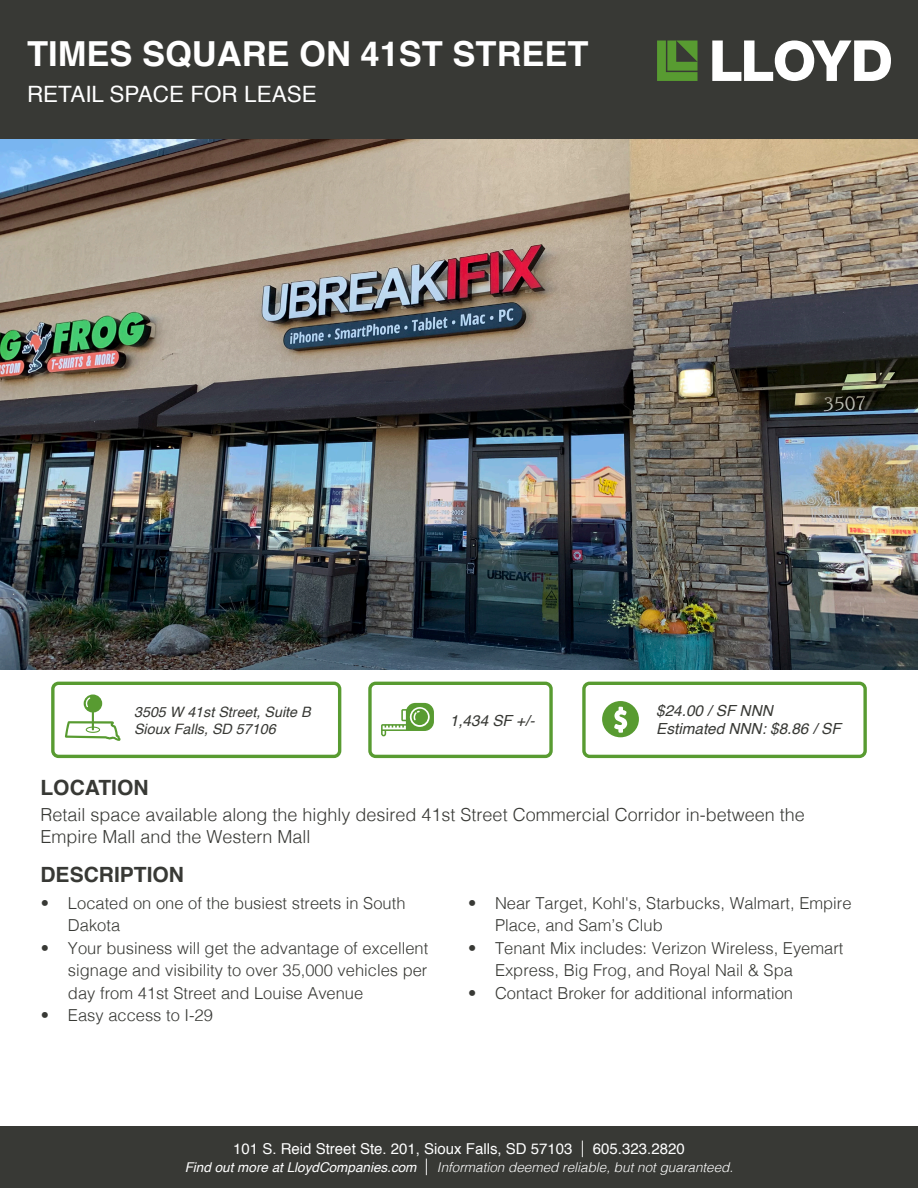
<style>
.page{position:relative;width:918px;height:1188px;background:#fff}
.page>*{position:absolute;margin:0;border:0;box-sizing:border-box;transform-origin:0 0}
.t1{font:700 34.5px "Helvetica";color:#fff}
.t2{font:22.5px "Helvetica";color:#fff}
.t3{font:700 21px "Helvetica";color:#383935}
.t4{font:300 18px/21.6px "Helvetica";color:#383935}
.t5{font:300 16.5px/22.5px "Helvetica";color:#383935}
.t6{font:italic 15.3px/18.3px "Helvetica";color:#383935}
.t7{font:15px "Helvetica";color:#fff}
.t8{font:italic 14.25px "Helvetica";color:#383935}
.t9{font:italic 300 13.5px "Helvetica";color:#fff}
.s1{font-weight:300;font-size:16.5px}
.s2{font-weight:400}
.s3{font-style:normal;font-size:16.5px}
</style>
<div class="page">
<div style="left:0;top:0;width:918px;height:139px;background:#383935"></div>
<svg style="left:657px;top:41px;width:41px;height:40px"></svg>
<svg style="left:712px;top:40px;width:179px;height:41px"></svg>
<img style="left:0;top:139px;width:918px;height:531px">
<div style="left:0;top:1126px;width:918px;height:62px;background:#383935"></div>
<svg style="left:381px;top:703px;width:53px;height:33px"></svg>
<svg style="left:602px;top:701px;width:37px;height:36px"></svg>
<div style="left:582px;top:682px;width:285px;height:76px;border:3px solid #589b31;border-radius:6px"></div>
<div style="left:368px;top:682px;width:185px;height:76px;border:3px solid #589b31;border-radius:6px"></div>
<div style="left:51px;top:682px;width:290px;height:76px;border:3px solid #589b31;border-radius:6px"></div>
<svg style="left:65px;top:694px;width:56px;height:47px"></svg>
<p class="t1" style="left:27px;top:26px;width:563px">TIMES SQUARE ON 41ST STREET</p>
<p class="t2" style="left:27px;top:77px;width:291px">RETAIL SPACE FOR LEASE</p>
<p class="t8" style="left:134px;top:700px;width:178px">3505 W 41st Street, Suite B</p>
<p class="t8" style="left:134px;top:718px;width:143px">Sioux Falls, SD 57106</p>
<p class="t6" style="left:450px;top:711px;width:86px">1,434 SF +/-</p>
<p class="t6" style="left:656px;top:701px;width:186px">$24.00 / SF NNN<br>Estimated NNN: $8.86 / SF</p>
<p class="t3" style="left:40px;top:770px;width:110px">LOCATION</p>
<p class="t4" style="left:40px;top:803px;width:766px">Retail space available along the highly desired 41st Street Commercial Corridor in-between the<br>Empire Mall and the Western Mall</p>
<p class="t3" style="left:40px;top:858px;width:145px">DESCRIPTION</p>
<p class="t5" style="left:68px;top:890px;width:339px;text-indent:-27px">• Located on one of the busiest streets in South<br>Dakota</p>
<p class="t5" style="left:68px;top:935px;width:362px;text-align:justify;text-indent:-27px">• Your business will get the advantage of excellent signage and visibility to over 35,000 vehicles per day from 41st Street and Louise Avenue</p>
<p class="t5" style="left:41px;top:1003px;width:173px">• Easy access to I-29</p>
<p class="t5" style="left:495px;top:890px;width:358px;text-indent:-27px">• Near Target, Kohl's, Starbucks, Walmart, Empire<br>Place, and Sam’s Club</p>
<p class="t5" style="left:495px;top:935px;width:350px;text-indent:-27px">• Tenant Mix includes: Verizon Wireless, Eyemart<br>Express, Big Frog, and Royal Nail &amp; Spa</p>
<p class="t5" style="left:468px;top:980px;width:327px">• Contact Broker for additional information</p>
<p class="t7" style="left:233px;top:1137px;width:453px">101 S. Reid Street Ste. 201, Sioux Falls, SD 57103 <span class="s1">|</span> 605.323.2820</p>
<p class="t9" style="left:185px;top:1156px;width:550px"><span class="s2">Find out more at LloydCompanies.com</span> <span class="s3">|</span> Information deemed reliable, but not guaranteed.</p>
</div>
